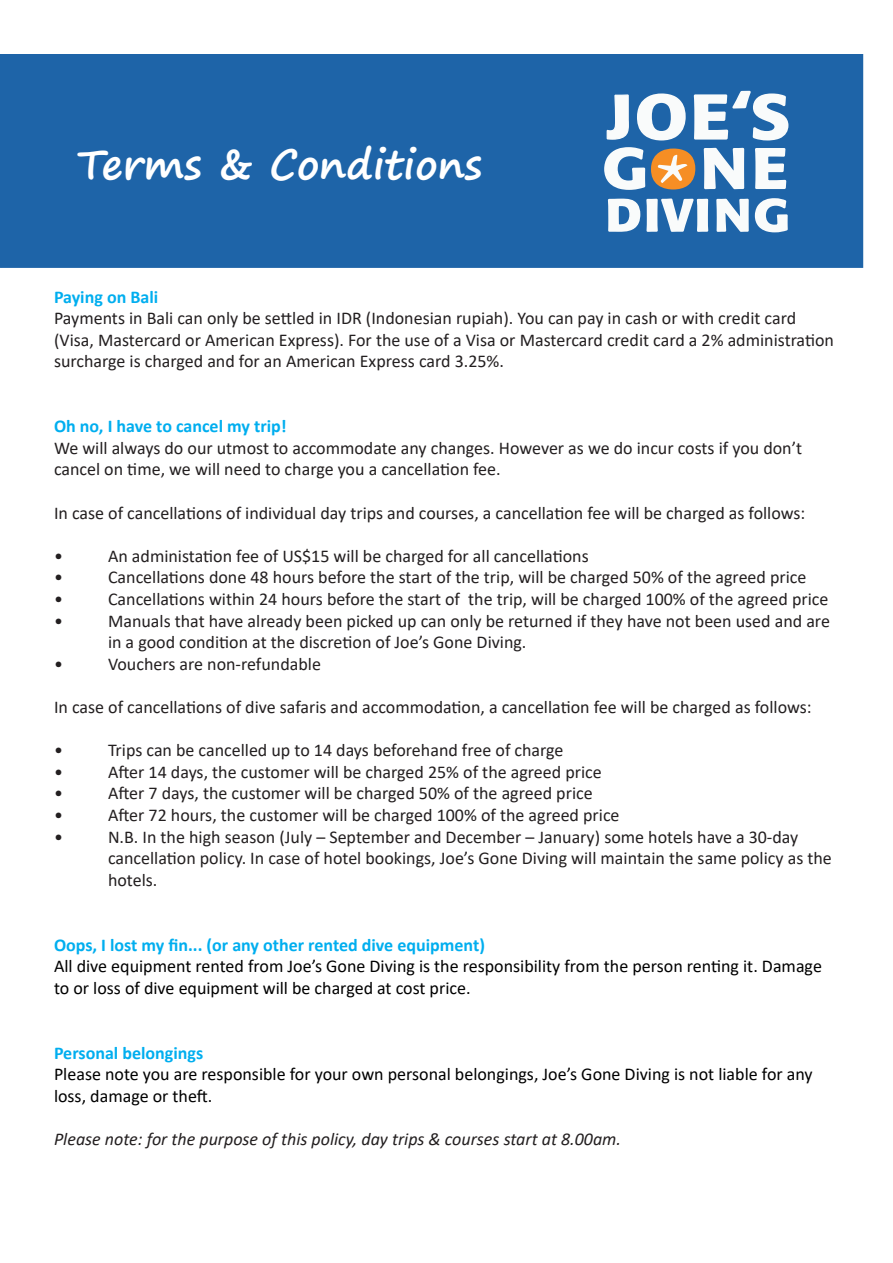
<style>
.page{position:relative;width:893px;height:1263px;background:#fff}
.page>*{position:absolute;margin:0;border:0;box-sizing:border-box;transform-origin:0 0}
.t1{font:700 40.5px "Segoe Print";color:#fff}
.t2{font:18px/21.6px "Calibri";color:#231f20}
.t3{font:18px/21.6px "Calibri";color:#000}
.t4{font:700 18px "Calibri";color:#00aeef}
.t5{font:italic 18px "Calibri";color:#231f20}
</style>
<div class="page">
<div style="left:1px;top:55px;width:861px;height:212px;background:#1e64a8"></div>
<div style="left:0;top:54px;width:863px;height:214px;border:2px solid #1e64a8"></div>
<svg style="left:607px;top:198px;width:181px;height:35px"></svg>
<svg style="left:604px;top:90px;width:185px;height:100px"></svg>
<p class="t1" style="left:77px;top:127px;width:406px">Terms &amp; Conditions</p>
<p class="t4" style="left:54px;top:284px;width:106px">Paying on Bali</p>
<p class="t2" style="left:54px;top:307px;width:782px">Payments in Bali can only be settled in IDR (Indonesian rupiah). You can pay in cash or with credit card (Visa, Mastercard or American Express). For the use of a Visa or Mastercard credit card a 2% administration surcharge is charged and for an American Express card 3.25%.</p>
<p class="t4" style="left:54px;top:413px;width:234px">Oh no, I have to cancel my trip!</p>
<p class="t2" style="left:54px;top:437px;width:750px">We will always do our utmost to accommodate any changes. However as we do incur costs if you don’t cancel on time, we will need to charge you a cancellation fee.</p>
<p class="t2" style="left:54px;top:501px;width:753px">In case of cancellations of individual day trips and courses, a cancellation fee will be charged as follows:</p>
<p class="t2" style="left:54px;top:545px;width:10px">•</p>
<p class="t2" style="left:108px;top:545px;width:482px">An administation fee of US$15 will be charged for all cancellations</p>
<p class="t2" style="left:54px;top:566px;width:10px">•</p>
<p class="t2" style="left:108px;top:566px;width:700px">Cancellations done 48 hours before the start of the trip, will be charged 50% of the agreed price</p>
<p class="t2" style="left:54px;top:588px;width:10px">•</p>
<p class="t2" style="left:108px;top:588px;width:722px">Cancellations within 24 hours before the start of the trip, will be charged 100% of the agreed price</p>
<p class="t2" style="left:54px;top:609px;width:10px">•</p>
<p class="t2" style="left:108px;top:609px;width:723px">Manuals that have already been picked up can only be returned if they have not been used and are in a good condition at the discretion of Joe’s Gone Diving.</p>
<p class="t2" style="left:54px;top:653px;width:10px">•</p>
<p class="t2" style="left:108px;top:653px;width:214px">Vouchers are non-refundable</p>
<p class="t2" style="left:54px;top:696px;width:759px">In case of cancellations of dive safaris and accommodation, a cancellation fee will be charged as follows:</p>
<p class="t2" style="left:54px;top:739px;width:10px">•</p>
<p class="t2" style="left:108px;top:739px;width:457px">Trips can be cancelled up to 14 days beforehand free of charge</p>
<p class="t2" style="left:54px;top:761px;width:10px">•</p>
<p class="t2" style="left:108px;top:761px;width:495px">After 14 days, the customer will be charged 25% of the agreed price</p>
<p class="t2" style="left:54px;top:782px;width:10px">•</p>
<p class="t2" style="left:108px;top:782px;width:486px">After 7 days, the customer will be charged 50% of the agreed price</p>
<p class="t2" style="left:54px;top:804px;width:10px">•</p>
<p class="t2" style="left:108px;top:804px;width:513px">After 72 hours, the customer will be charged 100% of the agreed price</p>
<p class="t2" style="left:54px;top:825px;width:10px">•</p>
<p class="t2" style="left:108px;top:825px;width:725px">N.B. In the high season (July – September and December – January) some hotels have a 30-day cancellation policy. In case of hotel bookings, Joe’s Gone Diving will maintain the same policy as the hotels.</p>
<p class="t4" style="left:54px;top:932px;width:432px">Oops, I lost my fin... (or any other rented dive equipment)</p>
<p class="t3" style="left:54px;top:955px;width:769px">All dive equipment rented from Joe’s Gone Diving is the responsibility from the person renting it. Damage to or loss of dive equipment will be charged at cost price.</p>
<p class="t4" style="left:54px;top:1040px;width:151px">Personal belongings</p>
<p class="t3" style="left:54px;top:1063px;width:760px">Please note you are responsible for your own personal belongings, Joe’s Gone Diving is not liable for any loss, damage or theft.</p>
<p class="t5" style="left:54px;top:1126px;width:569px">Please note: for the purpose of this policy, day trips &amp; courses start at 8.00am.</p>
</div>
